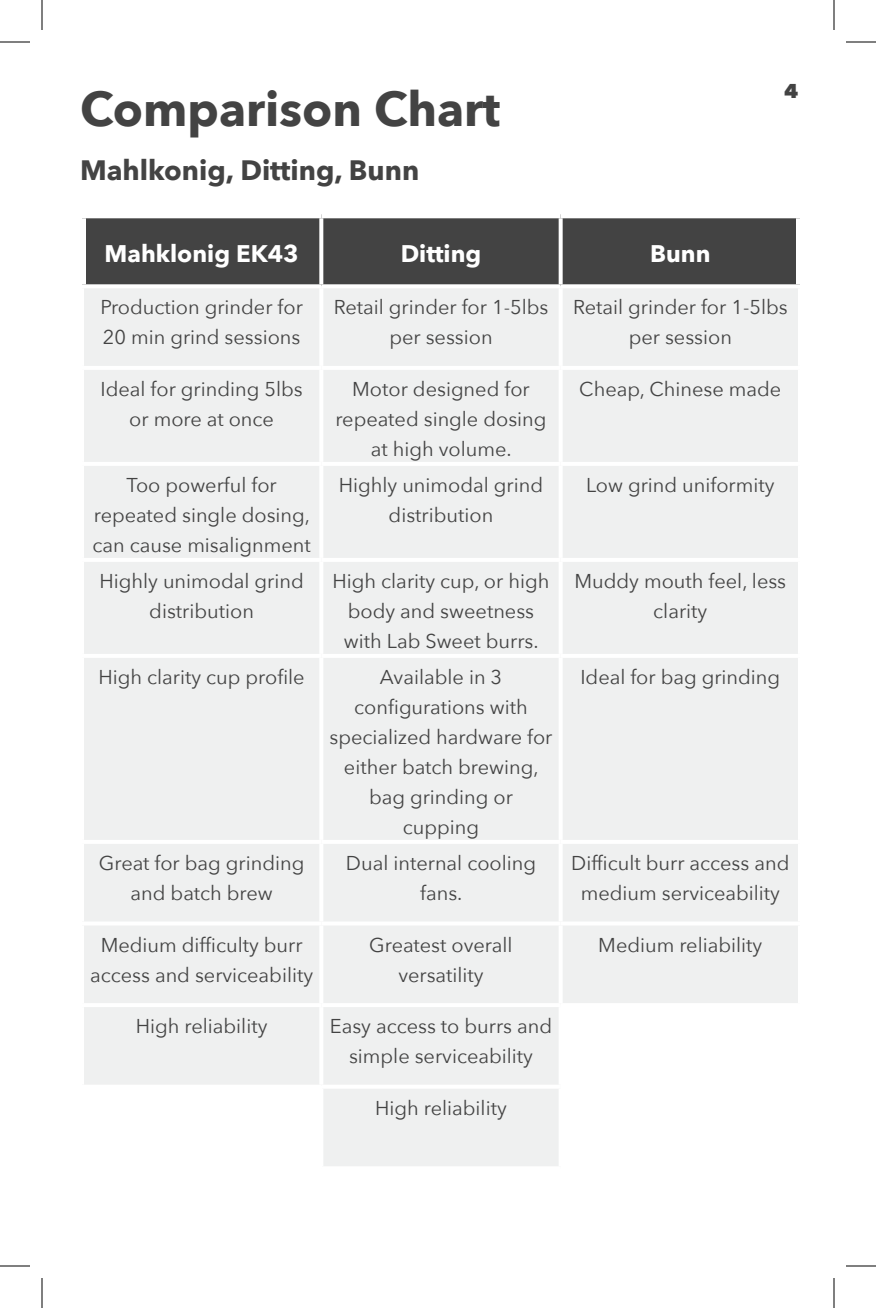
<style>
.page{position:relative;width:876px;height:1308px;background:#fff}
.page>*{position:absolute;margin:0;border:0;box-sizing:border-box;transform-origin:0 0}
.Section_Title{font:700 48px "Avenir Next";color:#434343}
.Subheadline{font:700 28px "Avenir Next";color:#434343}
.Q___A{font:700 24px "Avenir Next";color:#fff}
.Q___A-2{font:20px/30px "Avenir Next";color:#434343;text-align:center}
.t1{font:800 20px "Avenir Next";color:#434343}
</style>
<div class="page">
<div style="left:86px;top:218px;width:710px;height:66px;background:#434343"></div>
<div style="left:84px;top:288px;width:714px;height:878px;background:#eff0f0"></div>
<svg style="left:563px;top:1007px;width:235px;height:159px"></svg>
<div style="left:82px;top:1087px;width:239px;height:81px;background:#fff"></div>
<svg style="left:319px;top:218px;width:4px;height:66px"></svg>
<svg style="left:559px;top:218px;width:4px;height:66px"></svg>
<svg style="left:82px;top:284px;width:239px;height:1px"></svg>
<svg style="left:321px;top:284px;width:240px;height:2px"></svg>
<hr style="left:319px;top:288px;width:4px;height:78px;background:#fff">
<svg style="left:561px;top:284px;width:239px;height:1px"></svg>
<hr style="left:559px;top:288px;width:4px;height:78px;background:#fff">
<hr style="left:80px;top:366px;width:241px;height:4px;background:#fff">
<hr style="left:321px;top:366px;width:240px;height:4px;background:#fff">
<hr style="left:319px;top:370px;width:4px;height:92px;background:#fff">
<hr style="left:561px;top:366px;width:241px;height:4px;background:#fff">
<hr style="left:559px;top:370px;width:4px;height:92px;background:#fff">
<hr style="left:80px;top:462px;width:241px;height:4px;background:#fff">
<hr style="left:321px;top:462px;width:240px;height:4px;background:#fff">
<hr style="left:319px;top:466px;width:4px;height:92px;background:#fff">
<hr style="left:561px;top:462px;width:241px;height:4px;background:#fff">
<hr style="left:559px;top:466px;width:4px;height:92px;background:#fff">
<hr style="left:80px;top:558px;width:241px;height:4px;background:#fff">
<hr style="left:321px;top:558px;width:240px;height:4px;background:#fff">
<hr style="left:319px;top:562px;width:4px;height:92px;background:#fff">
<hr style="left:561px;top:558px;width:241px;height:4px;background:#fff">
<hr style="left:559px;top:562px;width:4px;height:92px;background:#fff">
<hr style="left:80px;top:654px;width:241px;height:4px;background:#fff">
<hr style="left:321px;top:654px;width:240px;height:4px;background:#fff">
<hr style="left:319px;top:658px;width:4px;height:182px;background:#fff">
<hr style="left:561px;top:654px;width:241px;height:4px;background:#fff">
<hr style="left:559px;top:658px;width:4px;height:182px;background:#fff">
<hr style="left:80px;top:840px;width:241px;height:4px;background:#fff">
<hr style="left:321px;top:840px;width:240px;height:4px;background:#fff">
<hr style="left:319px;top:844px;width:4px;height:78px;background:#fff">
<hr style="left:561px;top:840px;width:241px;height:4px;background:#fff">
<hr style="left:559px;top:844px;width:4px;height:78px;background:#fff">
<hr style="left:80px;top:922px;width:241px;height:4px;background:#fff">
<hr style="left:321px;top:922px;width:240px;height:4px;background:#fff">
<hr style="left:319px;top:926px;width:4px;height:77px;background:#fff">
<hr style="left:561px;top:922px;width:241px;height:4px;background:#fff">
<hr style="left:559px;top:926px;width:4px;height:77px;background:#fff">
<hr style="left:80px;top:1003px;width:241px;height:4px;background:#fff">
<hr style="left:321px;top:1003px;width:240px;height:4px;background:#fff">
<hr style="left:319px;top:1007px;width:4px;height:78px;background:#fff">
<hr style="left:561px;top:1003px;width:241px;height:4px;background:#fff">
<hr style="left:559px;top:1007px;width:4px;height:78px;background:#fff">
<hr style="left:80px;top:1085px;width:241px;height:4px;background:#fff">
<hr style="left:321px;top:1085px;width:240px;height:4px;background:#fff">
<hr style="left:319px;top:1089px;width:4px;height:77px;background:#fff">
<hr style="left:561px;top:1085px;width:241px;height:4px;background:#fff">
<hr style="left:559px;top:1089px;width:4px;height:77px;background:#fff">
<hr style="left:0;top:42px;width:30px;height:1px;background:#000">
<hr style="left:846px;top:42px;width:30px;height:1px;background:#000">
<hr style="left:0;top:1266px;width:30px;height:1px;background:#000">
<hr style="left:846px;top:1266px;width:30px;height:1px;background:#000">
<hr style="left:42px;top:0;width:1px;height:30px;background:#000">
<hr style="left:42px;top:1278px;width:1px;height:30px;background:#000">
<hr style="left:834px;top:0;width:1px;height:30px;background:#000">
<hr style="left:834px;top:1278px;width:1px;height:30px;background:#000">
<p class="Section_Title" style="left:80px;top:68px;width:422px">Comparison Chart</p>
<p class="Subheadline" style="left:80px;top:146px;width:341px">Mahlkonig, Ditting, Bunn</p>
<p class="t1" style="left:784px;top:79px;width:15px">4</p>
<p class="Q___A" style="left:105px;top:233px;width:196px">Mahklonig EK43</p>
<p class="Q___A" style="left:401px;top:233px;width:82px">Ditting</p>
<p class="Q___A" style="left:650px;top:233px;width:62px">Bunn</p>
<p class="Q___A-2" style="left:100px;top:292px;width:204px;text-align:left">Production grinder for<br>20 min grind sessions</p>
<p class="Q___A-2" style="left:334px;top:292px;width:216px">Retail grinder for 1-5lbs per session</p>
<p class="Q___A-2" style="left:573px;top:292px;width:216px">Retail grinder for 1-5lbs per session</p>
<p class="Q___A-2" style="left:101px;top:373px;width:204px">Ideal for grinding 5lbs or more at once</p>
<p class="Q___A-2" style="left:335px;top:373px;width:213px">Motor designed for repeated single dosing at high volume.</p>
<p class="Q___A-2" style="left:579px;top:373px;width:204px">Cheap, Chinese made</p>
<p class="Q___A-2" style="left:92px;top:469px;width:220px">Too powerful for repeated single dosing, can cause misalignment</p>
<p class="Q___A-2" style="left:339px;top:469px;width:206px">Highly unimodal grind distribution</p>
<p class="Q___A-2" style="left:586px;top:469px;width:190px">Low grind uniformity</p>
<p class="Q___A-2" style="left:100px;top:565px;width:206px">Highly unimodal grind distribution</p>
<p class="Q___A-2" style="left:333px;top:565px;width:218px">High clarity cup, or high body and sweetness with Lab Sweet burrs.</p>
<p class="Q___A-2" style="left:574px;top:565px;width:213px">Muddy mouth feel, less clarity</p>
<p class="Q___A-2" style="left:99px;top:661px;width:208px">High clarity cup profile</p>
<p class="Q___A-2" style="left:330px;top:661px;width:224px">Available in 3 configurations with specialized hardware for either batch brewing, bag grinding or cupping</p>
<p class="Q___A-2" style="left:580px;top:661px;width:201px">Ideal for bag grinding</p>
<p class="Q___A-2" style="left:99px;top:847px;width:207px">Great for bag grinding and batch brew</p>
<p class="Q___A-2" style="left:346px;top:847px;width:192px">Dual internal cooling fans.</p>
<p class="Q___A-2" style="left:571px;top:847px;width:220px">Difficult burr access and medium serviceability</p>
<p class="Q___A-2" style="left:90px;top:929px;width:225px">Medium difficulty burr access and serviceability</p>
<p class="Q___A-2" style="left:369px;top:929px;width:145px">Greatest overall versatility</p>
<p class="Q___A-2" style="left:598px;top:929px;width:166px">Medium reliability</p>
<p class="Q___A-2" style="left:136px;top:1010px;width:133px">High reliability</p>
<p class="Q___A-2" style="left:330px;top:1010px;width:224px">Easy access to burrs and simple serviceability</p>
<p class="Q___A-2" style="left:375px;top:1092px;width:133px">High reliability</p>
</div>
